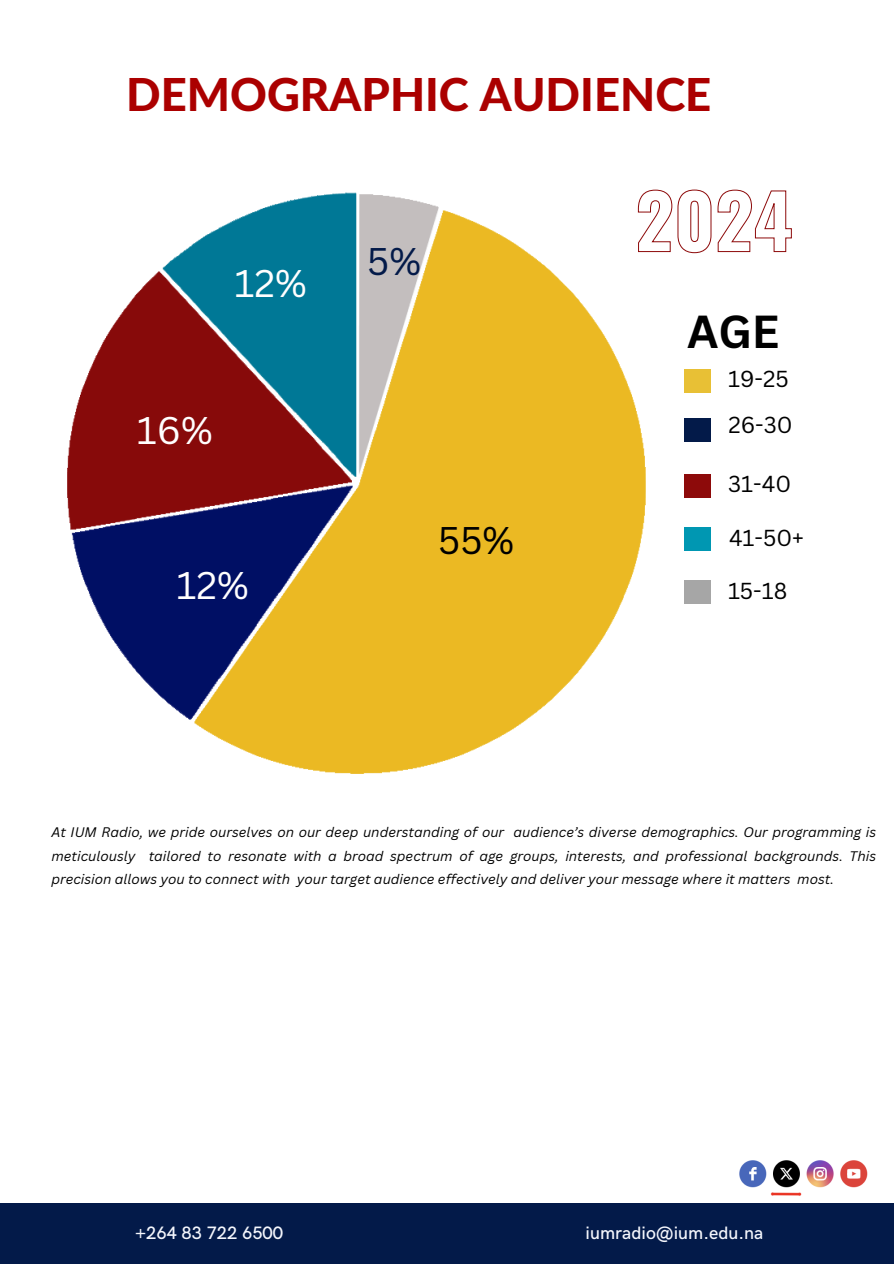
<style>
.page{position:relative;width:894px;height:1264px;background:#fff}
.page>*{position:absolute;margin:0;border:0;box-sizing:border-box;transform-origin:0 0}
.t1{font:800 45.45px "Lato Latin";color:#ab0000}
.t2{font:700 45px "Canva Sans";color:#000}
.t3{font:37.5px "Canva Sans";color:#fffefe}
.t4{font:37.5px "Canva Sans";color:#000}
.t5{font:37.5px "Canva Sans";color:#031a49}
.t6{font:22.5px "Canva Sans";color:#000}
.t7{font:500 18px "HK Grotesk";color:#f4f6fc}
.t8{font:italic 13.5px/23.7px "Canva Sans";color:#000;text-align:justify}
</style>
<div class="page">
<div style="left:0;top:1203px;width:893px;height:60px;background:#031a49"></div>
<img style="left:67px;top:192px;width:579px;height:582px">
<div style="left:684px;top:369px;width:26px;height:24px;background:#e8c035"></div>
<div style="left:684px;top:418px;width:26px;height:23px;background:#031a49"></div>
<div style="left:684px;top:474px;width:26px;height:23px;background:#8d0a0a"></div>
<div style="left:684px;top:527px;width:26px;height:24px;background:#0097b2"></div>
<div style="left:684px;top:580px;width:26px;height:24px;background:#a6a6a6"></div>
<svg style="left:637px;top:189px;width:155px;height:65px"></svg>
<img style="left:739px;top:1160px;width:129px;height:36px">
<p class="t1" style="left:126px;top:75px;width:586px">DEMOGRAPHIC AUDIENCE</p>
<h2 class="t3" style="left:234px;top:257px;width:74px">12%</h2>
<h3 class="t3" style="left:137px;top:404px;width:77px">16%</h3>
<h3 class="t3" style="left:176px;top:558px;width:74px">12%</h3>
<h4 class="t5" style="left:367px;top:235px;width:55px">5%</h4>
<h3 class="t4" style="left:438px;top:514px;width:77px">55%</h3>
<h4 class="t2" style="left:686px;top:300px;width:94px">AGE</h4>
<h4 class="t6" style="left:727px;top:363px;width:62px">19-25</h4>
<h4 class="t6" style="left:728px;top:409px;width:66px">26-30</h4>
<h4 class="t6" style="left:728px;top:468px;width:64px">31-40</h4>
<p class="t6" style="left:728px;top:522px;width:76px">41-50+</p>
<p class="t6" style="left:727px;top:574px;width:61px">15-18</p>
<h5 class="t8" style="left:51px;top:819px;width:826px">At IUM Radio, we pride ourselves on our deep understanding of our audience’s diverse demographics. Our programming is meticulously tailored to resonate with a broad spectrum of age groups, interests, and professional backgrounds. This precision allows you to connect with your target audience effectively and deliver your message where it matters most.</h5>
<h3 class="t7" style="left:135px;top:1223px;width:149px">+264 83 722 6500</h3>
<h1 class="t7" style="left:585px;top:1223px;width:179px">iumradio@ium.edu.na</h1>
</div>
